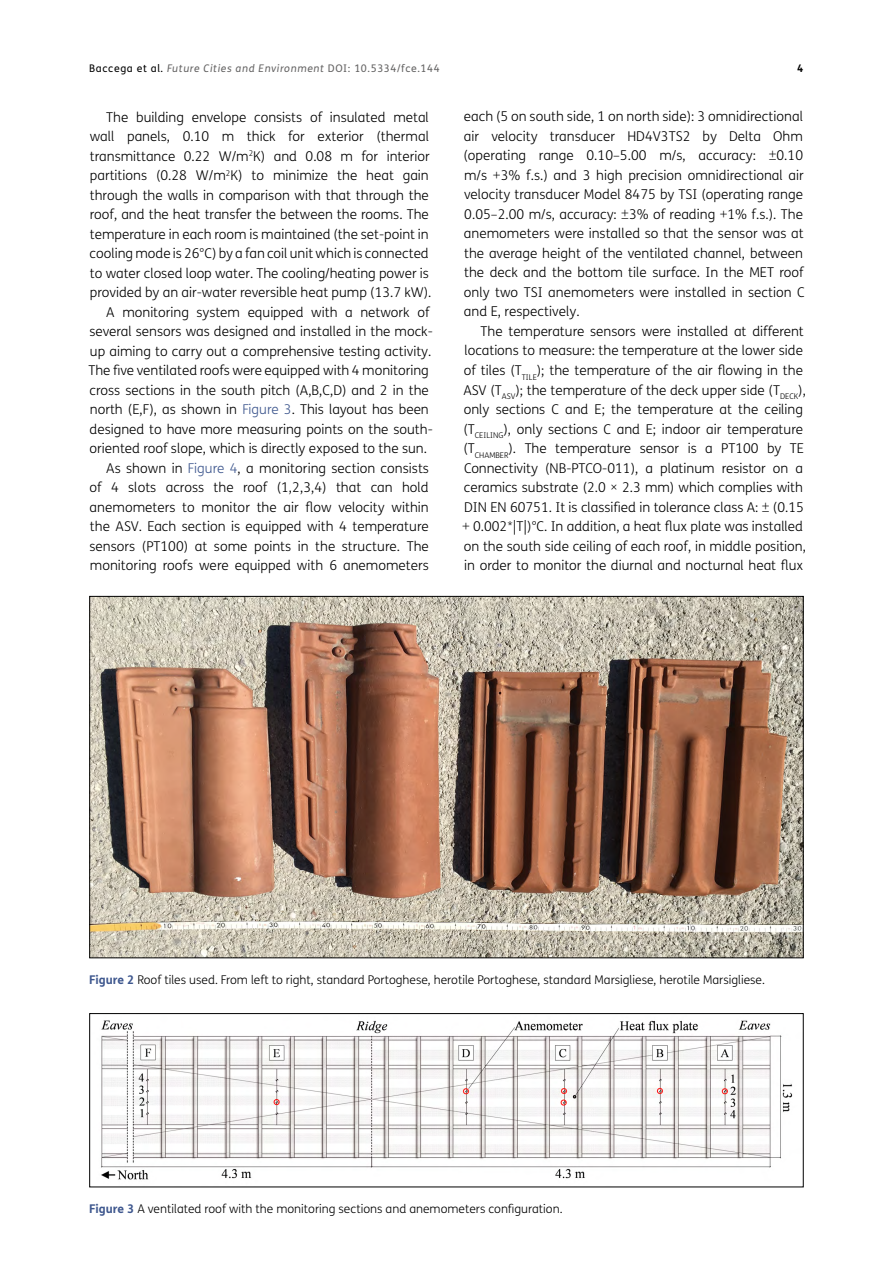
<style>
.page{position:relative;width:893px;height:1263px;background:#fff}
.page>*{position:absolute;margin:0;border:0;box-sizing:border-box;transform-origin:0 0}
.Body_Copy{font:300 13.5px/19.5px "FS Me";color:#000}
.Figure_copy{font:300 12px "FS Me";color:#000}
.t1{font:italic 10.5px "FS Me";letter-spacing:.06em;color:#646363}
.t2{font:700 10.5px "FS Me";color:#000}
.s1{font-style:normal;color:#000}
.s2{font-style:normal}
.s3{color:#3e578e}
.s4{font-weight:700;color:#3e578e}
</style>
<div class="page">
<img style="left:91px;top:598px;width:711px;height:358px">
<img style="left:101px;top:1020px;width:692px;height:160px">
<div style="left:89px;top:1013px;width:715px;height:174px;border:1px solid #000"></div>
<p class="t1" style="left:89px;top:62px;width:352px"><span class="s1">Baccega et al.</span> Future Cities and Environment <span class="s2">DOI: 10.5334/fce.144</span></p>
<p class="t2" style="left:797px;top:61px;width:8px">4</p>
<p class="Body_Copy" style="left:90px;top:107px;width:343px;text-indent:17px">The building envelope consists of insulated metal wall panels, 0.10 m thick for exterior (thermal transmittance 0.22 W/m<sup>2</sup>K) and 0.08 m for interior partitions (0.28 W/m<sup>2</sup>K) to minimize the heat gain through the walls in comparison with that through the roof, and the heat transfer the between the rooms. The temperature in each room is maintained (the set-point in cooling mode is 26°C) by a fan coil unit which is connected to water closed loop water. The cooling/heating power is provided by an air-water reversible heat pump (13.7 kW).</p>
<p class="Body_Copy" style="left:88px;top:302px;width:346px;text-indent:18px">A monitoring system equipped with a network of several sensors was designed and installed in the mock&shy;up aiming to carry out a comprehensive testing activity.<br>The five ventilated roofs were equipped with 4 monitoring cross sections in the south pitch (A,B,C,D) and 2 in the north (E,F), as shown in <span class="s3">Figure 3</span>. This layout has been designed to have more measuring points on the south&shy;oriented roof slope, which is directly exposed to the sun.</p>
<p class="Body_Copy" style="left:89px;top:458px;width:341px;text-align:justify;text-indent:17px">As shown in <span class="s3">Figure 4</span>, a monitoring section consists of 4 slots across the roof (1,2,3,4) that can hold anemometers to monitor the air flow velocity within the ASV. Each section is equipped with 4 temperature sensors (PT100) at some points in the structure. The monitoring roofs were equipped with 6 anemometers</p>
<p class="Body_Copy" style="left:463px;top:107px;width:343px">each (5 on south side, 1 on north side): 3 omnidirectional air velocity transducer HD4V3TS2 by Delta Ohm (operating range 0.10–5.00 m/s, accuracy: ±0.10 m/s +3% f.s.) and 3 high precision omnidirectional air velocity transducer Model 8475 by TSI (operating range 0.05–2.00 m/s, accuracy: ±3% of reading +1% f.s.). The anemometers were installed so that the sensor was at the average height of the ventilated channel, between the deck and the bottom tile surface. In the MET roof only two TSI anemometers were installed in section C and E, respectively.</p>
<p class="Body_Copy" style="left:462px;top:322px;width:345px;text-indent:18px">The temperature sensors were installed at different locations to measure: the temperature at the lower side of tiles (T<sub>TILE</sub>); the temperature of the air flowing in the ASV (T<sub>ASV</sub>); the temperature of the deck upper side (T<sub>DECK</sub>), only sections C and E; the temperature at the ceiling (T<sub>CEILING</sub>), only sections C and E; indoor air temperature (T<sub>CHAMBER</sub>). The temperature sensor is a PT100 by TE Connectivity (NB-PTCO-011), a platinum resistor on a ceramics substrate (2.0 × 2.3 mm) which complies with DIN EN 60751. It is classified in tolerance class A: ± (0.15 + 0.002*|T|)°C. In addition, a heat flux plate was installed on the south side ceiling of each roof, in middle position, in order to monitor the diurnal and nocturnal heat flux</p>
<p class="Figure_copy" style="left:89px;top:973px;width:677px"><span class="s4">Figure 2</span> Roof tiles used. From left to right, standard Portoghese, herotile Portoghese, standard Marsigliese, herotile Marsigliese.</p>
<p class="Figure_copy" style="left:89px;top:1202px;width:475px"><span class="s4">Figure 3</span> A ventilated roof with the monitoring sections and anemometers configuration.</p>
</div>
